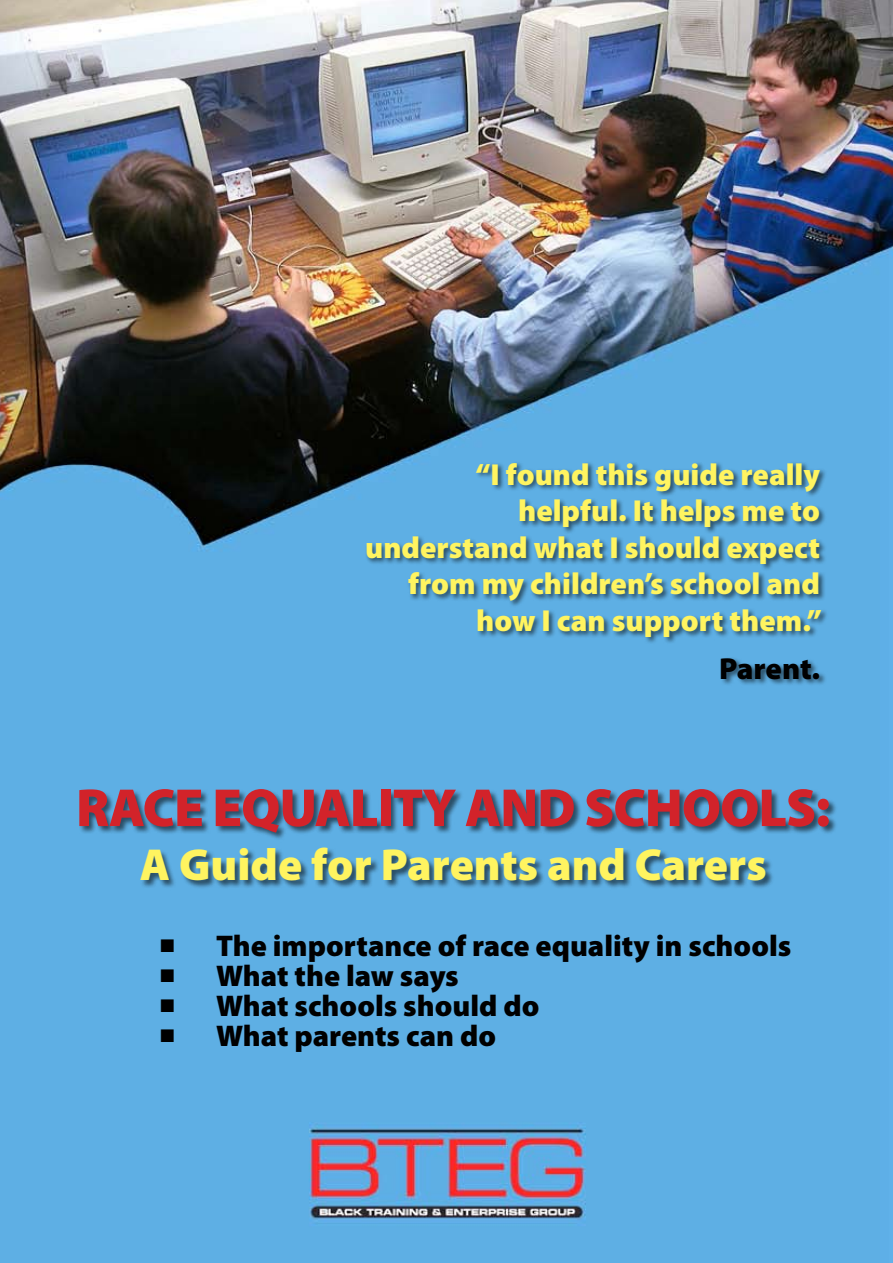
<style>
.page{position:relative;width:893px;height:1263px;background:#fff}
.page>*{position:absolute;margin:0;border:0;box-sizing:border-box;transform-origin:0 0}
.t1{font:900 54px "Myriad Pro";letter-spacing:-.02em;color:#d2232a}
.t2{font:900 45px "Myriad Pro";color:#fff460}
.t3{font:900 30.45px/36.6px "Myriad Pro";color:#fff460;text-align:right}
.t4{font:900 30.45px "Myriad Pro";letter-spacing:-.005em;color:#000}
.t5{font:900 30px "Myriad Pro";color:#000}
</style>
<div class="page">
<img style="left:0;top:0;width:893px;height:1263px">
<div style="left:365px;top:461px;width:519px;height:283px;background:#000;opacity:.55"></div>
<div style="left:79px;top:789px;width:814px;height:179px;background:#000;opacity:.55"></div>
<p class="t3" style="left:365px;top:455px;width:458px">“I found this guide really helpful. It helps me to understand what I should expect from my children’s school and how I can support them.”</p>
<p class="t4" style="left:719px;top:648px;width:103px">Parent.</p>
<h1 class="t1" style="left:76px;top:772px;width:756px">RACE EQUALITY AND SCHOOLS:</h1>
<h2 class="t2" style="left:140px;top:835px;width:628px">A Guide for Parents and Carers</h2>
<p class="t5" style="left:161px;top:926px;width:632px">■ The importance of race equality in schools</p>
<p class="t5" style="left:161px;top:956px;width:300px">■ What the law says</p>
<p class="t5" style="left:161px;top:986px;width:380px">■ What schools should do</p>
<p class="t5" style="left:161px;top:1016px;width:337px">■ What parents can do</p>
</div>
